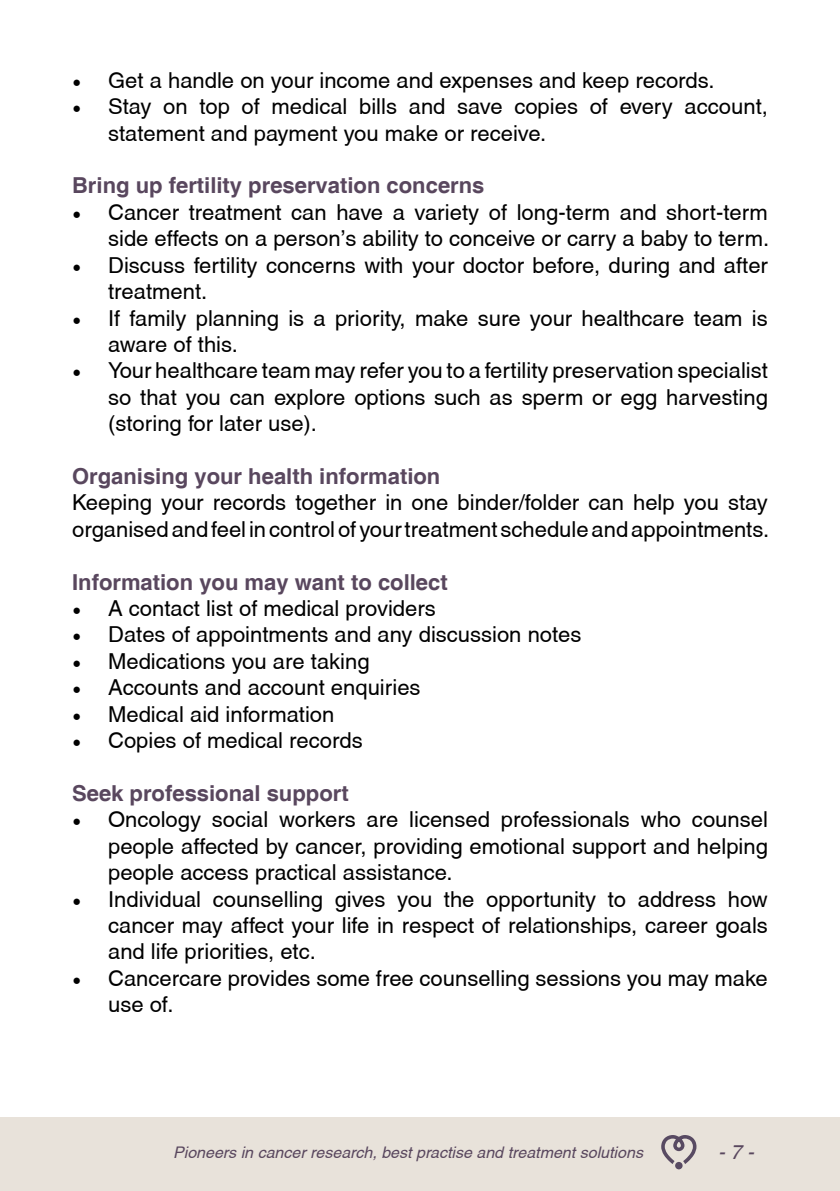
<style>
.page{position:relative;width:840px;height:1191px;background:#fff}
.page>*{position:absolute;margin:0;border:0;box-sizing:border-box;transform-origin:0 0}
.t1{font:22px/26.4px "Helvetica";color:#000}
.t2{font:700 22px "Helvetica";color:#59475e}
.t3{font:italic 20px "Helvetica";color:#59475e}
.t4{font:italic 16px "Helvetica";color:#59475e}
.s1{font-family:"Minion Pro";font-size:24px}
</style>
<div class="page">
<div style="left:0;top:1117px;width:839px;height:74px;background:#e8e2da"></div>
<svg style="left:661px;top:1135px;width:35px;height:29px"></svg>
<svg style="left:674px;top:1161px;width:8px;height:8px"></svg>
<p class="t1" style="left:72px;top:67px;width:643px"><span class="s1">•</span> Get a handle on your income and expenses and keep records.</p>
<p class="t1" style="left:108px;top:93px;width:661px;text-indent:-36px"><span class="s1">•</span> Stay on top of medical bills and save copies of every account, statement and payment you make or receive.</p>
<p class="t2" style="left:72px;top:172px;width:413px">Bring up fertility preservation concerns</p>
<p class="t1" style="left:72px;top:199px;width:698px;text-align:right"><span class="s1">•</span> Cancer treatment can have a variety of long-term and short-term side effects on a person’s ability to conceive or carry a baby to term.</p>
<p class="t1" style="left:108px;top:252px;width:661px;text-indent:-36px"><span class="s1">•</span> Discuss fertility concerns with your doctor before, during and after treatment.</p>
<p class="t1" style="left:108px;top:304px;width:660px;text-indent:-36px"><span class="s1">•</span> If family planning is a priority, make sure your healthcare team is aware of this.</p>
<p class="t1" style="left:108px;top:357px;width:661px;text-align:justify;text-indent:-36px"><span class="s1">•</span> Your healthcare team may refer you to a fertility preservation specialist so that you can explore options such as sperm or egg harvesting (storing for later use).</p>
<p class="t2" style="left:72px;top:463px;width:369px">Organising your health information</p>
<p class="t1" style="left:72px;top:489px;width:698px">Keeping your records together in one binder/folder can help you stay organised and feel in control of your treatment schedule and appointments.</p>
<p class="t2" style="left:72px;top:568px;width:377px">Information you may want to collect</p>
<p class="t1" style="left:72px;top:595px;width:365px"><span class="s1">•</span> A contact list of medical providers</p>
<p class="t1" style="left:72px;top:621px;width:510px"><span class="s1">•</span> Dates of appointments and any discussion notes</p>
<p class="t1" style="left:72px;top:648px;width:299px"><span class="s1">•</span> Medications you are taking</p>
<p class="t1" style="left:72px;top:674px;width:350px"><span class="s1">•</span> Accounts and account enquiries</p>
<p class="t1" style="left:72px;top:700px;width:264px"><span class="s1">•</span> Medical aid information</p>
<p class="t1" style="left:72px;top:727px;width:292px"><span class="s1">•</span> Copies of medical records</p>
<p class="t2" style="left:72px;top:779px;width:278px">Seek professional support</p>
<p class="t1" style="left:108px;top:806px;width:661px;text-align:justify;text-indent:-36px"><span class="s1">•</span> Oncology social workers are licensed professionals who counsel people affected by cancer, providing emotional support and helping people access practical assistance.</p>
<p class="t1" style="left:108px;top:885px;width:661px;text-align:justify;text-indent:-36px"><span class="s1">•</span> Individual counselling gives you the opportunity to address how cancer may affect your life in respect of relationships, career goals and life priorities, etc.</p>
<p class="t1" style="left:108px;top:964px;width:661px;text-indent:-36px"><span class="s1">•</span> Cancercare provides some free counselling sessions you may make use of.</p>
<p class="t4" style="left:173px;top:1143px;width:471px">Pioneers in cancer research, best practise and treatment solutions</p>
<p class="t3" style="left:717px;top:1140px;width:37px">- 7 -</p>
</div>
